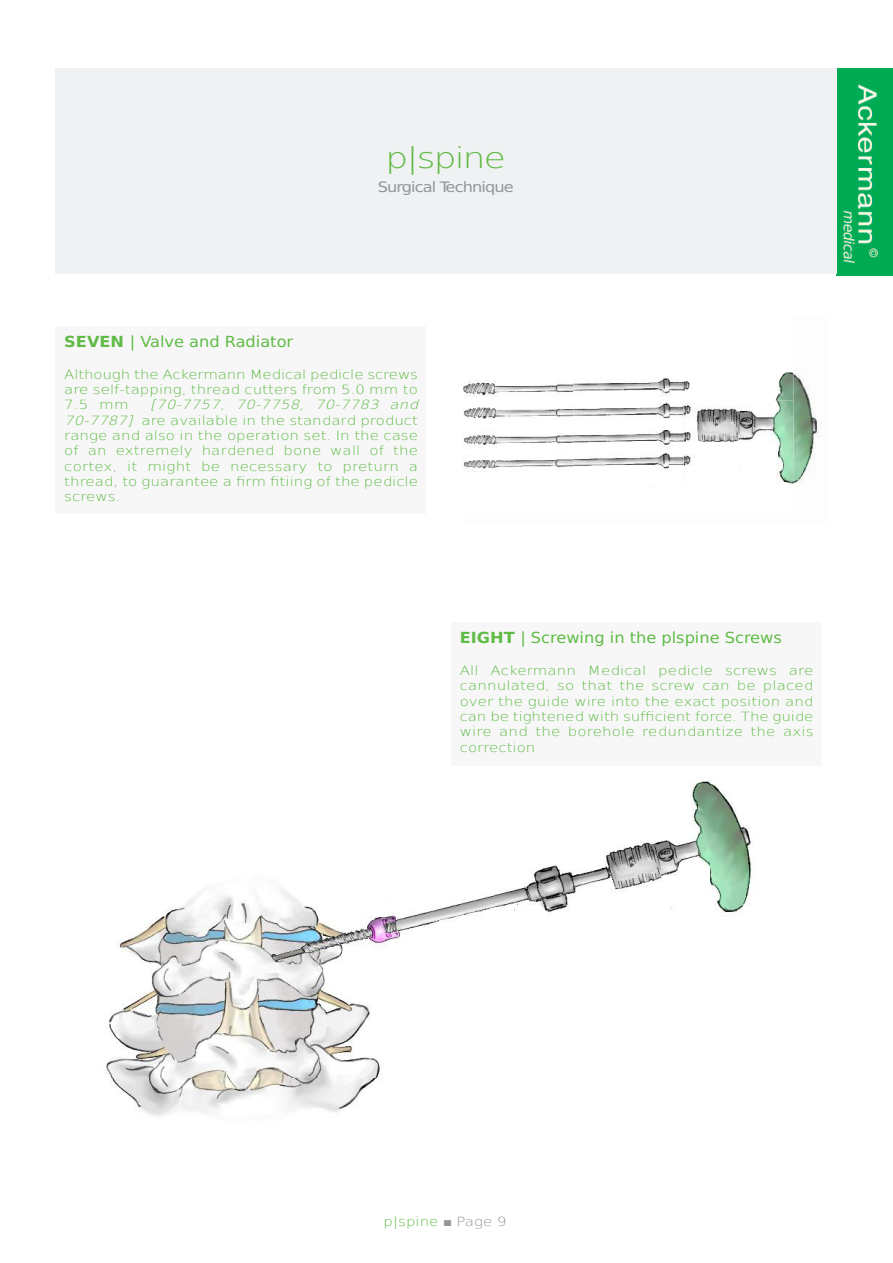
<style>
.page{position:relative;width:893px;height:1263px;background:#fff}
.page>*{position:absolute;margin:0;border:0;box-sizing:border-box;transform-origin:0 0}
.t1{font:200 28.8px "DejaVu Sans";letter-spacing:-.05em;color:#60bb46;scale:1.25 1}
.t2{font:15.3px "DejaVu Sans Condensed";color:#60bb46;scale:1.18 1}
.t3{font:14.4px "DejaVu Sans Condensed";letter-spacing:-.05em;color:#939598;scale:1.25 1}
.t4{font:200 12.75px/15.3px "DejaVu Sans";color:#60bb46;text-align:justify;scale:1.18 1}
.s1{font-weight:700}
.s2{font-style:italic}
.s3{font-family:"Arial";font-weight:400;color:#939598}
.s4{color:#939598}
</style>
<div class="page">
<img style="left:836px;top:69px;width:57px;height:206px">
<div style="left:55px;top:68px;width:781px;height:206px;background:#f0f1f2"></div>
<div style="left:451px;top:622px;width:371px;height:143px;background:#f7f7f8"></div>
<div style="left:55px;top:326px;width:370px;height:187px;background:#f7f7f8"></div>
<img style="left:463px;top:372px;width:356px;height:112px">
<img style="left:104px;top:781px;width:650px;height:335px">
<h1 class="t1" style="left:385px;top:141px;width:98px">p|spine</h1>
<p class="t3" style="left:378px;top:178px;width:110px">Surgical Technique</p>
<p class="t2" style="left:64px;top:333px;width:195px"><span class="s1">SEVEN</span> | Valve and Radiator</p>
<p class="t4" style="left:64px;top:367px;width:301px">Although the Ackermann Medical pedicle screws are self-tapping, thread cutters from 5.0 mm to 7.5 mm</p>
<p class="t4" style="left:64px;top:397px;width:305px;text-align:left;text-indent:86px"><span class="s2">[70-7757, 70-7758, 70-7783 and 70-7787]</span> are available in the standard product range and also in the operation set. In the case of an extremely hardened bone wall of the cortex, it might be necessary to preturn a thread, to guarantee a firm fitiing of the pedicle screws.</p>
<p class="t2" style="left:460px;top:629px;width:275px"><span class="s1">EIGHT</span> | Screwing in the plspine Screws</p>
<p class="t4" style="left:460px;top:663px;width:301px">All Ackermann Medical pedicle screws are cannulated, so that the screw can be placed over the guide wire into the exact position and can be tightened with sufficient force. The guide wire and the borehole redundantize the axis correction</p>
<p class="t4" style="left:384px;top:1214px;width:106px">p|spine <span class="s3">■</span> <span class="s4">Page 9</span></p>
</div>
